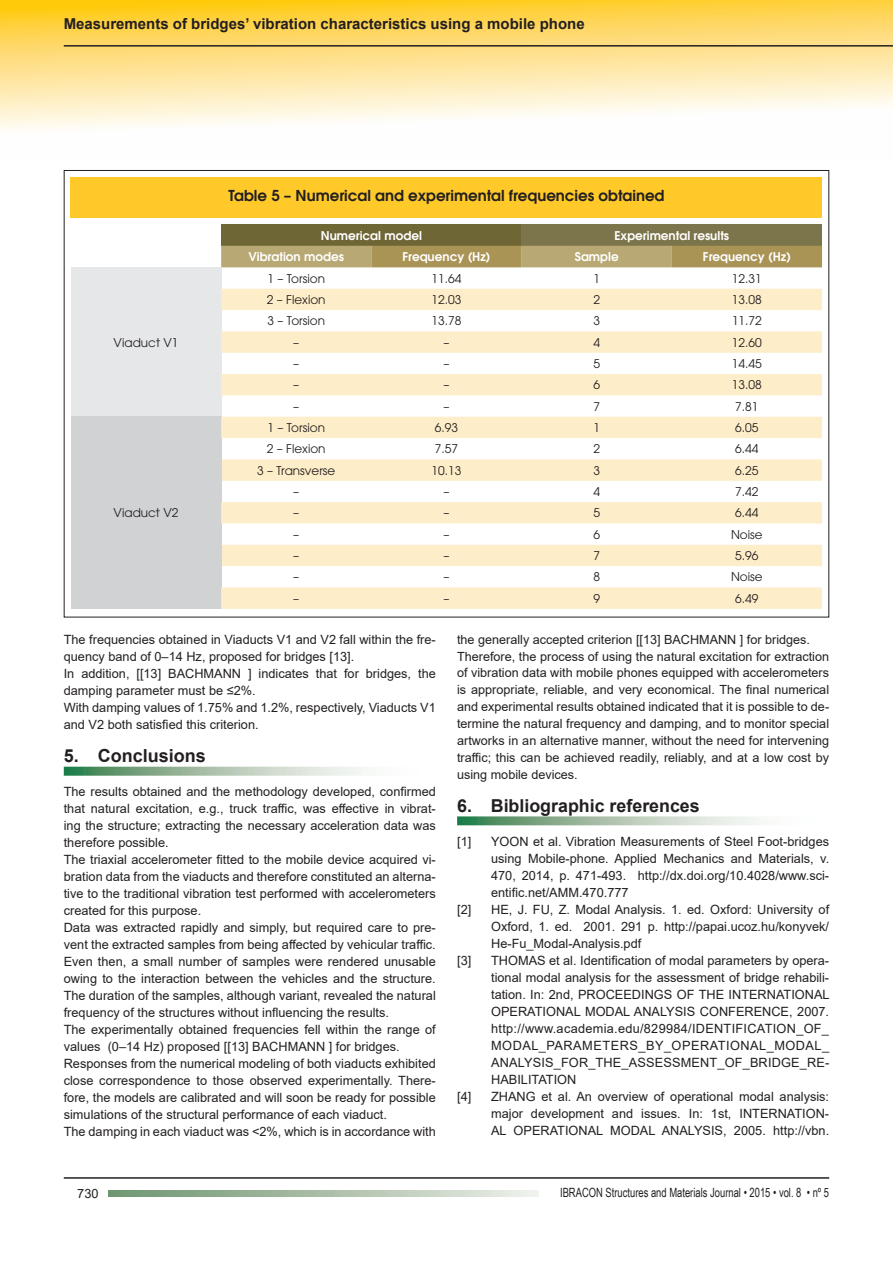
<style>
.page{position:relative;width:893px;height:1263px;background:#fff}
.page>*{position:absolute;margin:0;border:0;box-sizing:border-box;transform-origin:0 0}
.t1{font:700 18px "Arial";color:#231f20}
.t2{font:700 17.85px "Arial";color:#231f20}
.t3{font:700 15px "Arial";color:#231f20}
.t4{font:600 15px "Avant Garde";color:#231f20}
.t5{font:12.75px/17px "Arial";color:#231f20;text-align:justify}
.t6{font:12.75px "Arial Narrow";color:#231f20;scale:.9 1}
.t7{font:12.6px/16.8px "Arial";color:#231f20}
.t8{font:12px "Avant Garde";color:#231f20}
.t9{font:600 12px "Avant Garde";color:#fff}
</style>
<div class="page">
<svg style="left:0;top:0;width:893px;height:130px;background:#fee498"></svg>
<hr style="left:64px;top:1177px;width:765px;height:2px;background:#231f20">
<hr style="left:64px;top:45px;width:829px;height:2px;background:#231f20">
<svg style="left:108px;top:1190px;width:431px;height:6px;background:#acc0aa"></svg>
<svg style="left:64px;top:767px;width:299px;height:9px;background:#a5c1a9"></svg>
<svg style="left:457px;top:816px;width:300px;height:9px;background:#a6c2ab"></svg>
<div style="left:71px;top:177px;width:751px;height:40px;background:#fec929"></div>
<div style="left:221px;top:224px;width:301px;height:22px;background:#6f6636"></div>
<div style="left:522px;top:224px;width:300px;height:22px;background:#7c744a"></div>
<svg style="left:221px;top:246px;width:601px;height:21px;background:#b09d64"></svg>
<div style="left:71px;top:267px;width:150px;height:150px;background:#e6e7e9"></div>
<div style="left:221px;top:289px;width:601px;height:21px;background:#fdedc8"></div>
<svg style="left:221px;top:331px;width:601px;height:22px;background:#fcedc9"></svg>
<svg style="left:221px;top:374px;width:601px;height:43px"></svg>
<div style="left:71px;top:417px;width:150px;height:192px;background:#d1d2d4"></div>
<svg style="left:221px;top:417px;width:601px;height:192px;fill:#fdedc8"></svg>
<p class="t3" style="left:64px;top:13px;width:522px">Measurements of bridges’ vibration characteristics using a mobile phone</p>
<p class="t8" style="left:114px;top:335px;width:66px">Viaduct V1</p>
<p class="t8" style="left:114px;top:506px;width:66px">Viaduct V2</p>
<p class="t4" style="left:228px;top:186px;width:438px">Table 5 – Numerical and experimental frequencies obtained</p>
<p class="t9" style="left:321px;top:227px;width:103px">Numerical model</p>
<p class="t9" style="left:614px;top:227px;width:116px">Experimental results</p>
<p class="t9" style="left:249px;top:249px;width:97px">Vibration modes</p>
<p class="t9" style="left:402px;top:249px;width:89px">Frequency (Hz)</p>
<p class="t9" style="left:575px;top:249px;width:45px">Sample</p>
<p class="t9" style="left:703px;top:249px;width:89px">Frequency (Hz)</p>
<p class="t8" style="left:267px;top:271px;width:59px">1 – Torsion</p>
<p class="t8" style="left:431px;top:271px;width:31px">11.64</p>
<p class="t8" style="left:593px;top:271px;width:8px">1</p>
<p class="t8" style="left:732px;top:271px;width:31px">12.31</p>
<p class="t8" style="left:267px;top:293px;width:60px">2 – Flexion</p>
<p class="t8" style="left:432px;top:293px;width:31px">12.03</p>
<p class="t8" style="left:593px;top:293px;width:8px">2</p>
<p class="t8" style="left:732px;top:293px;width:31px">13.08</p>
<p class="t8" style="left:268px;top:314px;width:59px">3 – Torsion</p>
<p class="t8" style="left:432px;top:314px;width:31px">13.78</p>
<p class="t8" style="left:593px;top:314px;width:8px">3</p>
<p class="t8" style="left:732px;top:314px;width:31px">11.72</p>
<p class="t8" style="left:293px;top:335px;width:7px">–</p>
<p class="t8" style="left:443px;top:335px;width:7px">–</p>
<p class="t8" style="left:593px;top:335px;width:8px">4</p>
<p class="t8" style="left:732px;top:335px;width:31px">12.60</p>
<p class="t8" style="left:293px;top:357px;width:7px">–</p>
<p class="t8" style="left:443px;top:357px;width:7px">–</p>
<p class="t8" style="left:593px;top:357px;width:8px">5</p>
<p class="t8" style="left:732px;top:357px;width:31px">14.45</p>
<p class="t8" style="left:293px;top:378px;width:7px">–</p>
<p class="t8" style="left:443px;top:378px;width:7px">–</p>
<p class="t8" style="left:593px;top:378px;width:8px">6</p>
<p class="t8" style="left:732px;top:378px;width:31px">13.08</p>
<p class="t8" style="left:293px;top:399px;width:7px">–</p>
<p class="t8" style="left:443px;top:399px;width:7px">–</p>
<p class="t8" style="left:593px;top:399px;width:8px">7</p>
<p class="t8" style="left:735px;top:399px;width:25px">7.81</p>
<p class="t8" style="left:267px;top:421px;width:59px">1 – Torsion</p>
<p class="t8" style="left:435px;top:421px;width:25px">6.93</p>
<p class="t8" style="left:593px;top:421px;width:8px">1</p>
<p class="t8" style="left:735px;top:421px;width:25px">6.05</p>
<p class="t8" style="left:267px;top:442px;width:60px">2 – Flexion</p>
<p class="t8" style="left:435px;top:442px;width:25px">7.57</p>
<p class="t8" style="left:593px;top:442px;width:8px">2</p>
<p class="t8" style="left:735px;top:442px;width:25px">6.44</p>
<p class="t8" style="left:257px;top:463px;width:80px">3 – Transverse</p>
<p class="t8" style="left:431px;top:463px;width:31px">10.13</p>
<p class="t8" style="left:593px;top:463px;width:8px">3</p>
<p class="t8" style="left:735px;top:463px;width:25px">6.25</p>
<p class="t8" style="left:293px;top:485px;width:7px">–</p>
<p class="t8" style="left:443px;top:485px;width:7px">–</p>
<p class="t8" style="left:593px;top:485px;width:8px">4</p>
<p class="t8" style="left:735px;top:485px;width:25px">7.42</p>
<p class="t8" style="left:293px;top:506px;width:7px">–</p>
<p class="t8" style="left:443px;top:506px;width:7px">–</p>
<p class="t8" style="left:593px;top:506px;width:8px">5</p>
<p class="t8" style="left:735px;top:506px;width:25px">6.44</p>
<p class="t8" style="left:293px;top:527px;width:7px">–</p>
<p class="t8" style="left:443px;top:527px;width:7px">–</p>
<p class="t8" style="left:593px;top:527px;width:8px">6</p>
<p class="t8" style="left:731px;top:527px;width:33px">Noise</p>
<p class="t8" style="left:293px;top:549px;width:7px">–</p>
<p class="t8" style="left:443px;top:549px;width:7px">–</p>
<p class="t8" style="left:593px;top:549px;width:8px">7</p>
<p class="t8" style="left:735px;top:549px;width:25px">5.96</p>
<p class="t8" style="left:293px;top:570px;width:7px">–</p>
<p class="t8" style="left:443px;top:570px;width:7px">–</p>
<p class="t8" style="left:593px;top:570px;width:8px">8</p>
<p class="t8" style="left:731px;top:570px;width:33px">Noise</p>
<p class="t8" style="left:293px;top:591px;width:7px">–</p>
<p class="t8" style="left:443px;top:591px;width:7px">–</p>
<p class="t8" style="left:593px;top:591px;width:8px">9</p>
<p class="t8" style="left:735px;top:591px;width:25px">6.49</p>
<p class="t5" style="left:64px;top:631px;width:374px;text-align:left">The frequencies obtained in Viaducts V1 and V2 fall within the fre&shy;quency band of 0–14 Hz, proposed for bridges [13].<br>In addition, [[13] BACHMANN ] indicates that for bridges, the damping parameter must be ≤2%.<br>With damping values of 1.75% and 1.2%, respectively, Viaducts V1 and V2 both satisfied this criterion.</p>
<h1 class="t1" style="left:64px;top:743px;width:144px">5. Conclusions</h1>
<p class="t5" style="left:64px;top:783px;width:374px;text-align:left">The results obtained and the methodology developed, confirmed that natural excitation, e.g., truck traffic, was effective in vibrat&shy;ing the structure; extracting the necessary acceleration data was therefore possible.<br>The triaxial accelerometer fitted to the mobile device acquired vi&shy;bration data from the viaducts and therefore constituted an alterna&shy;tive to the traditional vibration test performed with accelerometers created for this purpose.<br>Data was extracted rapidly and simply, but required care to pre&shy;vent the extracted samples from being affected by vehicular traffic.<br>Even then, a small number of samples were rendered unusable owing to the interaction between the vehicles and the structure.<br>The duration of the samples, although variant, revealed the natural frequency of the structures without influencing the results.<br>The experimentally obtained frequencies fell within the range of values (0–14 Hz) proposed [[13] BACHMANN ] for bridges.<br>Responses from the numerical modeling of both viaducts exhibited close correspondence to those observed experimentally. There&shy;fore, the models are calibrated and will soon be ready for possible simulations of the structural performance of each viaduct.<br>The damping in each viaduct was &lt;2%, which is in accordance with</p>
<p class="t7" style="left:457px;top:631px;width:374px">the generally accepted criterion [[13] BACHMANN ] for bridges.<br>Therefore, the process of using the natural excitation for extraction of vibration data with mobile phones equipped with accelerometers is appropriate, reliable, and very economical. The final numerical and experimental results obtained indicated that it is possible to de&shy;termine the natural frequency and damping, and to monitor special artworks in an alternative manner, without the need for intervening traffic; this can be achieved readily, reliably, and at a low cost by using mobile devices.</p>
<h2 class="t2" style="left:457px;top:793px;width:244px">6. Bibliographic references</h2>
<p class="t5" style="left:457px;top:833px;width:16px">[1]</p>
<p class="t5" style="left:491px;top:833px;width:340px">YOON et al. Vibration Measurements of Steel Foot-bridges using Mobile-phone. Applied Mechanics and Materials, v.<br>470, 2014, p. 471-493. http://dx.doi.org/10.4028/www.sci&shy;entific.net/AMM.470.777</p>
<p class="t5" style="left:457px;top:901px;width:16px">[2]</p>
<p class="t5" style="left:491px;top:901px;width:340px">HE, J. FU, Z. Modal Analysis. 1. ed. Oxford: University of Oxford, 1. ed. 2001. 291 p. http://papai.ucoz.hu/konyvek/ He-Fu_Modal-Analysis.pdf</p>
<p class="t5" style="left:457px;top:952px;width:16px">[3]</p>
<p class="t5" style="left:491px;top:952px;width:340px">THOMAS et al. Identification of modal parameters by opera&shy;tional modal analysis for the assessment of bridge rehabili&shy;tation. In: 2nd, PROCEEDINGS OF THE INTERNATIONAL OPERATIONAL MODAL ANALYSIS CONFERENCE, 2007. http://www.academia.edu/829984/IDENTIFICATION_OF_ MODAL_PARAMETERS_BY_OPERATIONAL_MODAL_ ANALYSIS_FOR_THE_ASSESSMENT_OF_BRIDGE_RE-HABILITATION</p>
<p class="t5" style="left:457px;top:1088px;width:16px">[4]</p>
<p class="t5" style="left:491px;top:1088px;width:340px">ZHANG et al. An overview of operational modal analysis: major development and issues. In: 1st, INTERNATION-AL OPERATIONAL MODAL ANALYSIS, 2005. http://vbn.</p>
<p class="t5" style="left:77px;top:1185px;width:23px">730</p>
<p class="t6" style="left:560px;top:1183px;width:300px">IBRACON Structures and Materials Journal • 2015 • vol. 8 • nº 5</p>
</div>
